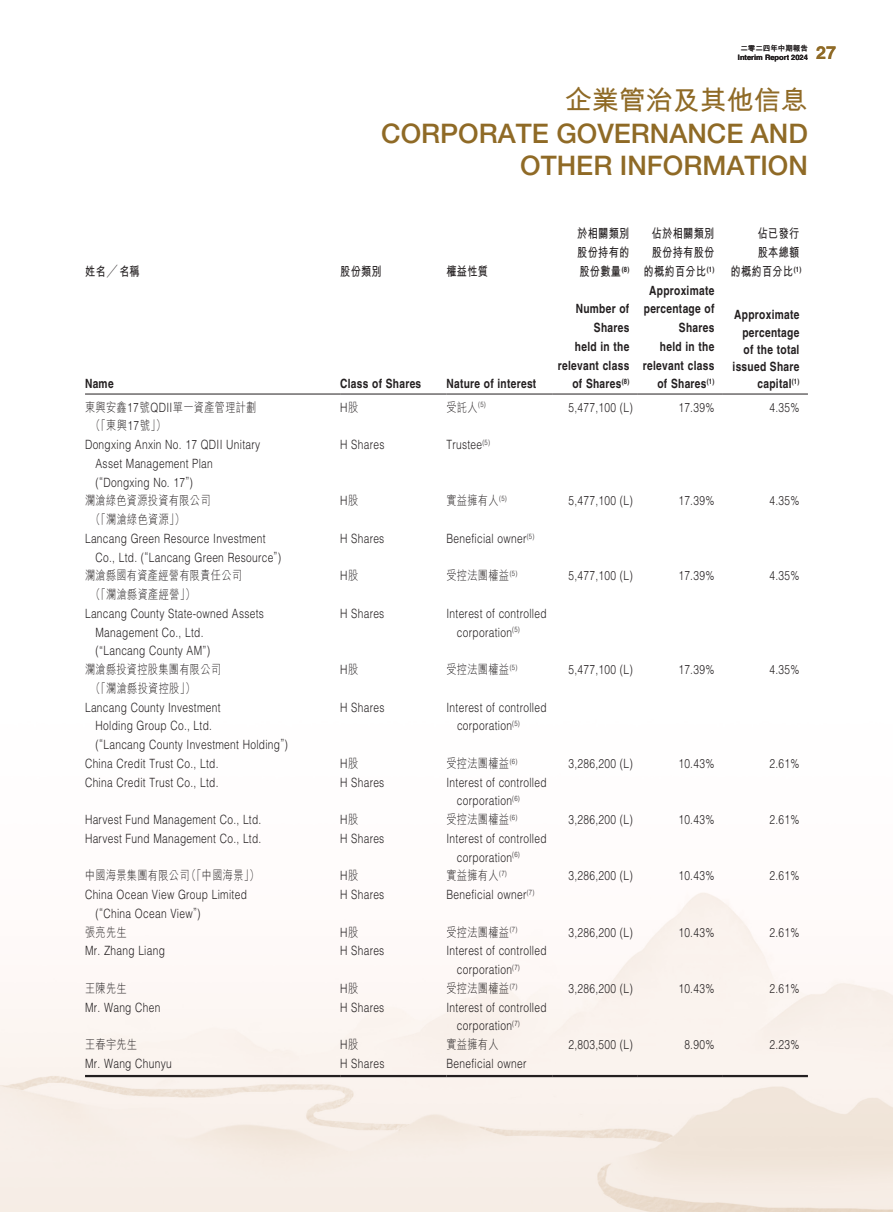
<style>
.page{position:relative;width:893px;height:1212px;background:#fff}
.page>*{position:absolute;margin:0;border:0;box-sizing:border-box;transform-origin:0 0}
.t1{font:500 27px/32.4px "Helvetica Neue LT Std";color:#8f6a26;text-align:right}
.t2{font:700 27px "M Hei HK";color:#8f6a26}
.t3{font:700 18px "Helvetica LT Std";color:#8f6a26}
.t4{font:300 12.75px/18.8px "Helvetica LT Std";letter-spacing:.03em;color:#231f20;scale:.8 1}
.t5{font:300 12.75px/18.8px "M Hei HK";letter-spacing:.03em;color:#231f20;scale:.8 1}
.t6{font:700 12.75px/18.8px "Helvetica LT Std";letter-spacing:.03em;color:#231f20;text-align:right;scale:.8 1}
.t7{font:700 12.75px/18.8px "M Hei HK";letter-spacing:.03em;color:#231f20;text-align:right;scale:.8 1}
.t8{font:700 7.5px "Helvetica LT Std";color:#231f20}
.t9{font:700 7.5px "M Hei HK";color:#231f20}
.s1{font-family:"Helvetica LT Std"}
.s2{font-family:"M Hei HK"}
</style>
<div class="page">
<hr style="left:85px;top:394px;width:255px;height:1px;background:#231f20">
<hr style="left:340px;top:394px;width:106px;height:1px;background:#231f20">
<hr style="left:446px;top:394px;width:107px;height:1px;background:#231f20">
<hr style="left:553px;top:394px;width:85px;height:1px;background:#231f20">
<hr style="left:638px;top:394px;width:85px;height:1px;background:#231f20">
<hr style="left:723px;top:394px;width:85px;height:1px;background:#231f20">
<hr style="left:85px;top:1075px;width:255px;height:2px;background:#231f20">
<hr style="left:340px;top:1075px;width:106px;height:2px;background:#231f20">
<hr style="left:446px;top:1075px;width:107px;height:2px;background:#231f20">
<hr style="left:553px;top:1075px;width:85px;height:2px;background:#231f20">
<hr style="left:638px;top:1075px;width:85px;height:2px;background:#231f20">
<hr style="left:723px;top:1075px;width:85px;height:2px;background:#231f20">
<p class="t9" style="left:740px;top:43px;width:69px">二零二四年中期報告</p>
<p class="t8" style="left:738px;top:53px;width:72px">Interim Report 2024</p>
<h1 class="t2" style="left:565px;top:81px;width:245px">企業管治及其他信息</h1>
<h1 class="t1" style="left:381px;top:117px;width:428px">CORPORATE GOVERNANCE AND<br>OTHER INFORMATION</h1>
<h2 class="t3" style="left:816px;top:42px;width:22px">27</h2>
<p class="t7" style="left:85px;top:261px;width:70px">姓名╱名稱</p>
<p class="t7" style="left:340px;top:261px;width:54px">股份類別</p>
<p class="t7" style="left:446px;top:261px;width:54px">權益性質</p>
<p class="t6" style="left:85px;top:374px;width:37px">Name</p>
<p class="t6" style="left:340px;top:374px;width:103px">Class of Shares</p>
<p class="t6" style="left:446px;top:374px;width:114px">Nature of interest</p>
<p class="t7" style="left:577px;top:223px;width:67px;text-align:justify">於相關類別股份持有的股份數量<sup>(8)</sup></p>
<p class="t7" style="left:644px;top:223px;width:90px">佔於相關類別股份持有股份的概約百分比<sup>(1)</sup></p>
<p class="t7" style="left:731px;top:223px;width:90px">佔已發行<br>股本總額<br>的概約百分比<sup>(1)</sup></p>
<p class="t6" style="left:558px;top:299px;width:91px">Number of<br>Shares<br>held in the relevant class of Shares<sup>(8)</sup></p>
<p class="t6" style="left:643px;top:280px;width:91px">Approximate percentage of<br>Shares<br>held in the relevant class of Shares<sup>(1)</sup></p>
<p class="t6" style="left:732px;top:306px;width:85px;line-height:17.2px">Approximate percentage of the total issued Share capital<sup>(1)</sup></p>
<p class="t5" style="left:90px;top:397px;width:209px;text-indent:-5px">東興安鑫<span class="s1">17</span>號<span class="s1">QDII</span>單一資產管理計劃（「東興<span class="s1">17</span>號」）</p>
<p class="t4" style="left:340px;top:397px;width:24px">H<span class="s2">股</span></p>
<p class="t5" style="left:446px;top:397px;width:51px">受託人<sup>(5)</sup></p>
<p class="t4" style="left:568px;top:397px;width:82px">5,477,100 (L)</p>
<p class="t4" style="left:678px;top:397px;width:47px">17.39%</p>
<p class="t4" style="left:769px;top:397px;width:39px">4.35%</p>
<p class="t4" style="left:96px;top:435px;width:207px;text-indent:-10px">Dongxing Anxin No. 17 QDII Unitary<br>Asset Management Plan (“Dongxing No. 17”)</p>
<p class="t4" style="left:340px;top:435px;width:57px">H Shares</p>
<p class="t4" style="left:446px;top:435px;width:56px">Trustee<sup>(5)</sup></p>
<p class="t5" style="left:90px;top:491px;width:152px;text-indent:-5px">瀾滄綠色資源投資有限公司（「瀾滄綠色資源」）</p>
<p class="t4" style="left:340px;top:491px;width:24px">H<span class="s2">股</span></p>
<p class="t5" style="left:446px;top:491px;width:77px">實益擁有人<sup>(5)</sup></p>
<p class="t4" style="left:568px;top:491px;width:82px">5,477,100 (L)</p>
<p class="t4" style="left:678px;top:491px;width:47px">17.39%</p>
<p class="t4" style="left:769px;top:491px;width:39px">4.35%</p>
<p class="t4" style="left:96px;top:529px;width:234px;text-indent:-10px">Lancang Green Resource Investment<br>Co., Ltd. (“Lancang Green Resource”)</p>
<p class="t4" style="left:340px;top:529px;width:57px">H Shares</p>
<p class="t4" style="left:446px;top:529px;width:111px">Beneficial owner<sup>(5)</sup></p>
<p class="t5" style="left:90px;top:566px;width:191px;text-indent:-5px">瀾滄縣國有資產經營有限責任公司（「瀾滄縣資產經營」）</p>
<p class="t4" style="left:340px;top:566px;width:24px">H<span class="s2">股</span></p>
<p class="t5" style="left:446px;top:566px;width:90px">受控法團權益<sup>(5)</sup></p>
<p class="t4" style="left:568px;top:566px;width:82px">5,477,100 (L)</p>
<p class="t4" style="left:678px;top:566px;width:47px">17.39%</p>
<p class="t4" style="left:769px;top:566px;width:39px">4.35%</p>
<p class="t4" style="left:96px;top:604px;width:212px;text-indent:-10px">Lancang County State-owned Assets<br>Management Co., Ltd.<br>(“Lancang County AM”)</p>
<p class="t4" style="left:340px;top:604px;width:57px">H Shares</p>
<p class="t4" style="left:457px;top:604px;width:114px;text-indent:-10px">Interest of controlled corporation<sup>(5)</sup></p>
<p class="t5" style="left:90px;top:660px;width:165px;text-indent:-5px">瀾滄縣投資控股集團有限公司（「瀾滄縣投資控股」）</p>
<p class="t4" style="left:340px;top:660px;width:24px">H<span class="s2">股</span></p>
<p class="t5" style="left:446px;top:660px;width:90px">受控法團權益<sup>(5)</sup></p>
<p class="t4" style="left:568px;top:660px;width:82px">5,477,100 (L)</p>
<p class="t4" style="left:678px;top:660px;width:47px">17.39%</p>
<p class="t4" style="left:769px;top:660px;width:39px">4.35%</p>
<p class="t4" style="left:96px;top:697px;width:242px;text-indent:-10px">Lancang County Investment<br>Holding Group Co., Ltd.<br>(“Lancang County Investment Holding”)</p>
<p class="t4" style="left:340px;top:697px;width:57px">H Shares</p>
<p class="t4" style="left:457px;top:697px;width:114px;text-indent:-10px">Interest of controlled corporation<sup>(5)</sup></p>
<p class="t4" style="left:85px;top:754px;width:168px">China Credit Trust Co., Ltd.</p>
<p class="t4" style="left:340px;top:754px;width:24px">H<span class="s2">股</span></p>
<p class="t5" style="left:446px;top:753px;width:90px">受控法團權益<sup>(6)</sup></p>
<p class="t4" style="left:568px;top:754px;width:82px">3,286,200 (L)</p>
<p class="t4" style="left:678px;top:754px;width:47px">10.43%</p>
<p class="t4" style="left:769px;top:754px;width:39px">2.61%</p>
<p class="t4" style="left:85px;top:772px;width:168px">China Credit Trust Co., Ltd.</p>
<p class="t4" style="left:340px;top:772px;width:57px">H Shares</p>
<p class="t4" style="left:457px;top:772px;width:114px;text-indent:-10px">Interest of controlled corporation<sup>(6)</sup></p>
<p class="t4" style="left:85px;top:810px;width:222px">Harvest Fund Management Co., Ltd.</p>
<p class="t4" style="left:340px;top:810px;width:24px">H<span class="s2">股</span></p>
<p class="t5" style="left:446px;top:810px;width:90px">受控法團權益<sup>(6)</sup></p>
<p class="t4" style="left:568px;top:810px;width:82px">3,286,200 (L)</p>
<p class="t4" style="left:678px;top:810px;width:47px">10.43%</p>
<p class="t4" style="left:769px;top:810px;width:39px">2.61%</p>
<p class="t4" style="left:85px;top:829px;width:222px">Harvest Fund Management Co., Ltd.</p>
<p class="t4" style="left:340px;top:829px;width:57px">H Shares</p>
<p class="t4" style="left:457px;top:829px;width:114px;text-indent:-10px">Interest of controlled corporation<sup>(6)</sup></p>
<p class="t5" style="left:85px;top:866px;width:220px">中國海景集團有限公司（「中國海景」）</p>
<p class="t4" style="left:340px;top:866px;width:24px">H<span class="s2">股</span></p>
<p class="t5" style="left:446px;top:866px;width:77px">實益擁有人<sup>(7)</sup></p>
<p class="t4" style="left:568px;top:866px;width:82px">3,286,200 (L)</p>
<p class="t4" style="left:678px;top:866px;width:47px">10.43%</p>
<p class="t4" style="left:769px;top:866px;width:39px">2.61%</p>
<p class="t4" style="left:96px;top:885px;width:191px;text-indent:-10px">China Ocean View Group Limited (“China Ocean View”)</p>
<p class="t4" style="left:340px;top:885px;width:57px">H Shares</p>
<p class="t4" style="left:446px;top:885px;width:111px">Beneficial owner<sup>(7)</sup></p>
<p class="t5" style="left:85px;top:922px;width:54px">張亮先生</p>
<p class="t4" style="left:340px;top:922px;width:24px">H<span class="s2">股</span></p>
<p class="t5" style="left:446px;top:922px;width:90px">受控法團權益<sup>(7)</sup></p>
<p class="t4" style="left:568px;top:922px;width:82px">3,286,200 (L)</p>
<p class="t4" style="left:678px;top:922px;width:47px">10.43%</p>
<p class="t4" style="left:769px;top:922px;width:39px">2.61%</p>
<p class="t4" style="left:85px;top:941px;width:101px">Mr. Zhang Liang</p>
<p class="t4" style="left:340px;top:941px;width:57px">H Shares</p>
<p class="t4" style="left:457px;top:941px;width:114px;text-indent:-10px">Interest of controlled corporation<sup>(7)</sup></p>
<p class="t5" style="left:85px;top:978px;width:54px">王陳先生</p>
<p class="t4" style="left:340px;top:979px;width:24px">H<span class="s2">股</span></p>
<p class="t5" style="left:446px;top:978px;width:90px">受控法團權益<sup>(7)</sup></p>
<p class="t4" style="left:568px;top:979px;width:82px">3,286,200 (L)</p>
<p class="t4" style="left:678px;top:979px;width:47px">10.43%</p>
<p class="t4" style="left:769px;top:979px;width:39px">2.61%</p>
<p class="t4" style="left:85px;top:997px;width:96px">Mr. Wang Chen</p>
<p class="t4" style="left:340px;top:997px;width:57px">H Shares</p>
<p class="t4" style="left:457px;top:997px;width:114px;text-indent:-10px">Interest of controlled corporation<sup>(7)</sup></p>
<p class="t5" style="left:85px;top:1035px;width:67px">王春宇先生</p>
<p class="t4" style="left:340px;top:1035px;width:24px">H<span class="s2">股</span></p>
<p class="t5" style="left:446px;top:1035px;width:67px">實益擁有人</p>
<p class="t4" style="left:568px;top:1035px;width:82px">2,803,500 (L)</p>
<p class="t4" style="left:684px;top:1035px;width:39px">8.90%</p>
<p class="t4" style="left:769px;top:1035px;width:39px">2.23%</p>
<p class="t4" style="left:85px;top:1054px;width:110px">Mr. Wang Chunyu</p>
<p class="t4" style="left:340px;top:1054px;width:57px">H Shares</p>
<p class="t4" style="left:446px;top:1054px;width:101px">Beneficial owner</p>
</div>
